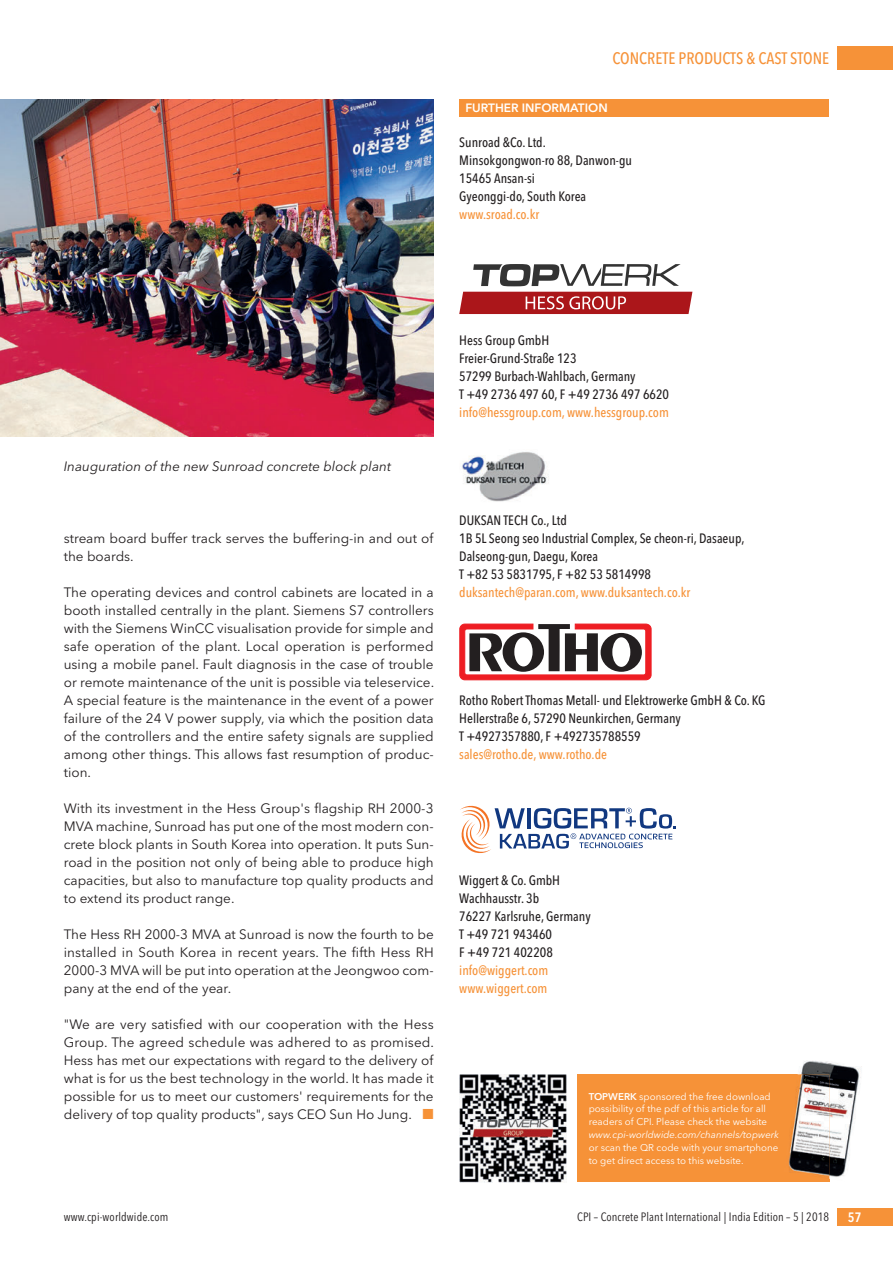
<style>
.page{position:relative;width:893px;height:1263px;background:#fff}
.page>*{position:absolute;margin:0;border:0;box-sizing:border-box;transform-origin:0 0}
.t1{font:500 16.5px "Avenir Next Condensed";color:#f69238}
.t2{font:13.5px/18px "Avenir Next";color:#231f20;text-align:justify}
.t3{font:500 13.5px/18px "Avenir Next Condensed";color:#231f20}
.t4{font:500 13.5px/18px "Avenir Next Condensed";color:#f69238}
.t5{font:italic 13.5px "Avenir Next";color:#231f20}
.t6{font:600 13.5px "Avenir Next Condensed";color:#fff}
.t7{font:12px "Avenir Next Condensed";letter-spacing:.01em;color:#231f20}
.t8{font:600 12px "Avenir Next";color:#fff}
.t9{font:9.75px/12.8px "Avenir Next";color:#fff}
.t10{font:italic 9.75px "Avenir Next";color:#fff}
.s1{font-family:"European Pi Three";color:#f69238}
.s2{font-weight:600}
</style>
<div class="page">
<div style="left:838px;top:47px;width:55px;height:23px;background:#f69238"></div>
<div style="left:838px;top:1208px;width:55px;height:18px;background:#f69238"></div>
<div style="left:459px;top:100px;width:370px;height:17px;background:#f69238"></div>
<svg style="left:473px;top:264px;width:208px;height:22px"></svg>
<svg style="left:459px;top:292px;width:233px;height:22px;background:#b32c30"></svg>
<svg style="left:459px;top:623px;width:193px;height:57px"></svg>
<img style="left:462px;top:452px;width:87px;height:50px">
<svg style="left:460px;top:806px;width:216px;height:47px"></svg>
<div style="left:577px;top:1074px;width:252px;height:108px;background:#f69238"></div>
<img style="left:459px;top:1075px;width:107px;height:107px">
<img style="left:801px;top:1061px;width:61px;height:120px">
<img style="left:788px;top:1074px;width:41px;height:105px">
<img style="left:0;top:100px;width:434px;height:336px">
<p class="t1" style="left:612px;top:51px;width:218px">CONCRETE PRODUCTS &amp; CAST STONE</p>
<p class="t8" style="left:465px;top:103px;width:144px">FURTHER INFORMATION</p>
<p class="t3" style="left:459px;top:134px;width:174px">Sunroad &amp;Co. Ltd.<br>Minsokgongwon-ro 88, Danwon-gu<br>15465 Ansan-si<br>Gyeonggi-do, South Korea</p>
<p class="t4" style="left:459px;top:206px;width:81px">www.sroad.co.kr</p>
<p class="t5" style="left:64px;top:460px;width:329px">Inauguration of the new Sunroad concrete block plant</p>
<p class="t2" style="left:64px;top:530px;width:371px">stream board buffer track serves the buffering-in and out of the boards.</p>
<p class="t2" style="left:64px;top:584px;width:372px">The operating devices and control cabinets are located in a booth installed centrally in the plant. Siemens S7 controllers with the Siemens WinCC visualisation provide for simple and safe operation of the plant. Local operation is performed using a mobile panel. Fault diagnosis in the case of trouble or remote maintenance of the unit is possible via teleservice.<br>A special feature is the maintenance in the event of a power failure of the 24 V power supply, via which the position data of the controllers and the entire safety signals are supplied among other things. This allows fast resumption of produc&shy;tion.</p>
<p class="t2" style="left:64px;top:800px;width:371px">With its investment in the Hess Group's flagship RH 2000-3<br>MVA machine, Sunroad has put one of the most modern con&shy;crete block plants in South Korea into operation. It puts Sun&shy;road in the position not only of being able to produce high capacities, but also to manufacture top quality products and to extend its product range.</p>
<p class="t2" style="left:64px;top:926px;width:371px">The Hess RH 2000-3 MVA at Sunroad is now the fourth to be installed in South Korea in recent years. The fifth Hess RH 2000-3 MVA will be put into operation at the Jeongwoo com&shy;pany at the end of the year.</p>
<p class="t2" style="left:64px;top:1016px;width:372px">"We are very satisfied with our cooperation with the Hess Group. The agreed schedule was adhered to as promised.<br>Hess has met our expectations with regard to the delivery of what is for us the best technology in the world. It has made it possible for us to meet our customers' requirements for the delivery of top quality products", says CEO Sun Ho Jung. <span class="s1">-</span></p>
<p class="t3" style="left:459px;top:332px;width:211px">Hess Group GmbH<br>Freier-Grund-Straße 123<br>57299 Burbach-Wahlbach, Germany<br>T +49 2736 497 60, F +49 2736 497 6620</p>
<p class="t4" style="left:459px;top:404px;width:211px">info@hessgroup.com, www.hessgroup.com</p>
<p class="t3" style="left:459px;top:512px;width:287px">DUKSAN TECH Co., Ltd<br>1B 5L Seong seo Industrial Complex, Se cheon-ri, Dasaeup, Dalseong-gun, Daegu, Korea<br>T +82 53 5831795, F +82 53 5814998</p>
<p class="t4" style="left:459px;top:584px;width:233px">duksantech@paran.com, www.duksantech.co.kr</p>
<p class="t3" style="left:459px;top:692px;width:308px">Rotho Robert Thomas Metall- und Elektrowerke GmbH &amp; Co. KG<br>Hellerstraße 6, 57290 Neunkirchen, Germany<br>T +4927357880, F +492735788559</p>
<p class="t4" style="left:459px;top:746px;width:149px">sales@rotho.de, www.rotho.de</p>
<p class="t3" style="left:459px;top:872px;width:133px">Wiggert &amp; Co. GmbH<br>Wachhausstr. 3b<br>76227 Karlsruhe, Germany<br>T +49 721 943460<br>F +49 721 402208</p>
<p class="t4" style="left:459px;top:962px;width:91px">info@wiggert.com www.wiggert.com</p>
<p class="t9" style="left:589px;top:1091px;width:184px"><span class="s2">TOPWERK</span> sponsored the free download possibility of the pdf of this article for all readers of CPI. Please check the website</p>
<p class="t10" style="left:589px;top:1130px;width:192px">www.cpi-worldwide.com/channels/topwerk</p>
<p class="t9" style="left:589px;top:1142px;width:191px">or scan the QR code with your smartphone to get direct access to this website.</p>
<p class="t7" style="left:64px;top:1209px;width:106px">www.cpi-worldwide.com</p>
<p class="t7" style="left:577px;top:1209px;width:254px">CPI – Concrete Plant International | India Edition – 5 | 2018</p>
<p class="t6" style="left:848px;top:1211px;width:15px">57</p>
</div>
